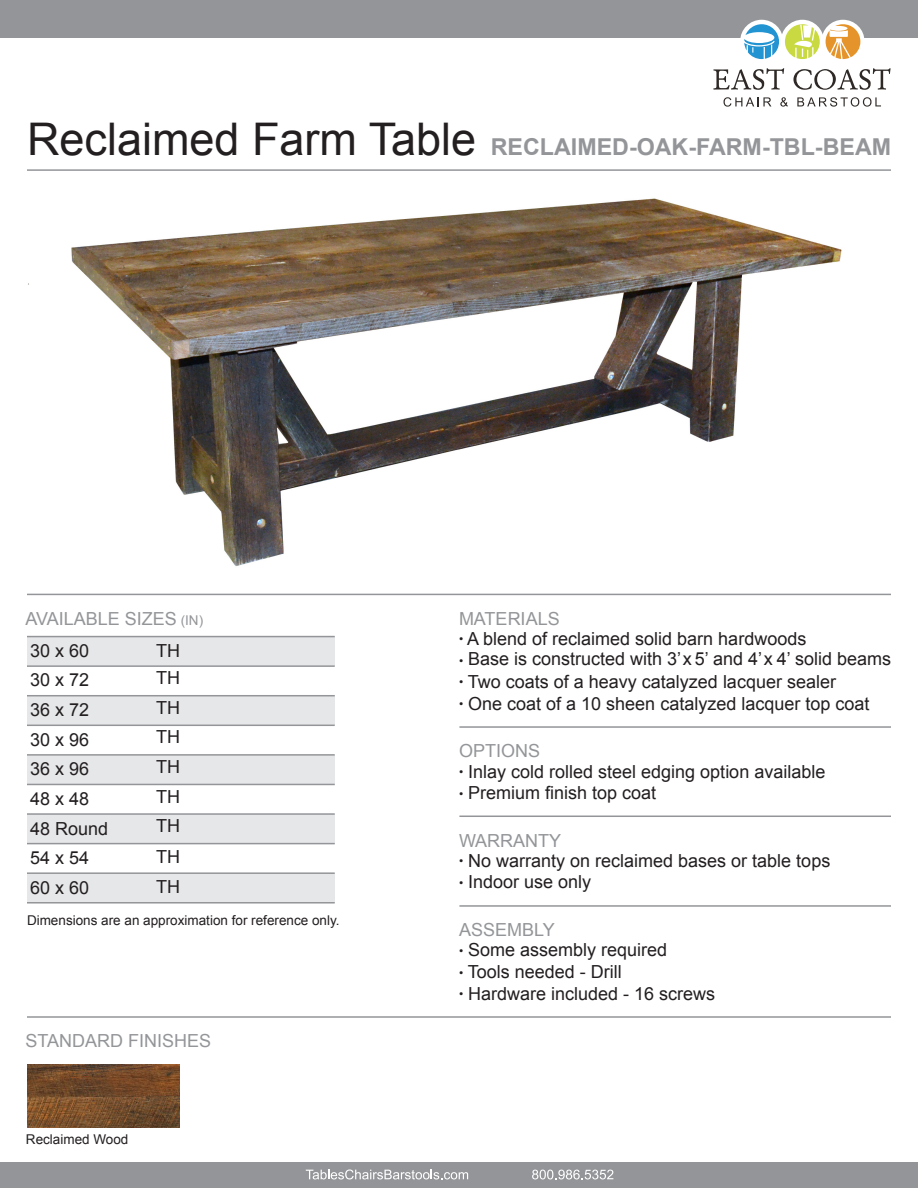
<style>
.page{position:relative;width:918px;height:1188px;background:#fff}
.page>*{position:absolute;margin:0;border:0;box-sizing:border-box;transform-origin:0 0}
.t1{font:700 23.25px "Arial";color:#939598}
.t2{font:18px "Arial";color:#231f20}
.t3{font:18px "Arial";color:#939598}
.t4{font:13.5px "Arial";color:#231f20}
.s1{font-weight:400;font-size:45px;color:#231f20}
.s2{font-size:13.5px}
.s3{font-size:12px}
</style>
<div class="page">
<div style="left:0;top:0;width:918px;height:38px;background:#939598"></div>
<div style="left:740px;top:20px;width:43px;height:43px;background:#fff;border-radius:50%"></div>
<div style="left:781px;top:20px;width:43px;height:43px;background:#fff;border-radius:50%"></div>
<div style="left:821px;top:20px;width:43px;height:43px;background:#fff;border-radius:50%"></div>
<svg style="left:724px;top:97px;width:47px;height:10px"></svg>
<svg style="left:780px;top:97px;width:8px;height:10px"></svg>
<svg style="left:797px;top:97px;width:84px;height:10px"></svg>
<svg style="left:744px;top:24px;width:35px;height:35px"></svg>
<svg style="left:785px;top:24px;width:35px;height:35px"></svg>
<svg style="left:826px;top:24px;width:34px;height:35px"></svg>
<svg style="left:713px;top:68px;width:71px;height:22px"></svg>
<svg style="left:793px;top:68px;width:98px;height:22px"></svg>
<div style="left:0;top:1162px;width:918px;height:26px;background:#939598"></div>
<svg style="left:532px;top:1170px;width:81px;height:9px"></svg>
<svg style="left:306px;top:1169px;width:162px;height:10px"></svg>
<hr style="left:27px;top:169px;width:864px;height:2px;background:#939598">
<img style="left:28px;top:198px;width:814px;height:368px">
<hr style="left:27px;top:1016px;width:864px;height:2px;background:#939598">
<img style="left:27px;top:1064px;width:153px;height:63px">
<hr style="left:27px;top:594px;width:864px;height:1px;background:#939598">
<hr style="left:459px;top:726px;width:432px;height:2px;background:#939598">
<hr style="left:459px;top:816px;width:432px;height:1px;background:#939598">
<hr style="left:459px;top:905px;width:432px;height:2px;background:#939598">
<div style="left:27px;top:637px;width:308px;height:29px;background:#e6e7e9"></div>
<div style="left:27px;top:696px;width:308px;height:29px;background:#e6e7e9"></div>
<div style="left:27px;top:755px;width:308px;height:29px;background:#e6e7e9"></div>
<div style="left:27px;top:814px;width:308px;height:30px;background:#e6e7e9"></div>
<hr style="left:27px;top:665px;width:308px;height:2px;background:#939598">
<hr style="left:27px;top:636px;width:308px;height:1px;background:#939598">
<hr style="left:27px;top:695px;width:308px;height:1px;background:#939598">
<hr style="left:27px;top:725px;width:308px;height:1px;background:#939598">
<hr style="left:27px;top:754px;width:308px;height:2px;background:#939598">
<hr style="left:27px;top:784px;width:308px;height:1px;background:#939598">
<hr style="left:27px;top:813px;width:308px;height:2px;background:#939598">
<hr style="left:27px;top:843px;width:308px;height:1px;background:#939598">
<div style="left:27px;top:873px;width:308px;height:29px;background:#e6e7e9"></div>
<hr style="left:27px;top:902px;width:308px;height:2px;background:#939598">
<hr style="left:27px;top:872px;width:308px;height:2px;background:#939598">
<hr style="left:27px;top:932px;width:308px;height:1px;background:#939598">
<hr style="left:27px;top:961px;width:308px;height:1px;background:#939598">
<hr style="left:27px;top:991px;width:308px;height:1px;background:#939598">
<hr style="left:27px;top:1020px;width:308px;height:1px;background:#939598">
<hr style="left:27px;top:1050px;width:308px;height:1px;background:#939598">
<hr style="left:27px;top:1079px;width:308px;height:1px;background:#939598">
<hr style="left:27px;top:1109px;width:308px;height:1px;background:#939598">
<p class="t1" style="left:27px;top:131px;width:866px"><span class="s1">Reclaimed Farm Table</span> RECLAIMED-OAK-FARM-TBL-BEAM</p>
<p class="t3" style="left:26px;top:606px;width:179px">AVAILABLE SIZES <span class="s2">(IN)</span></p>
<p class="t2" style="left:30px;top:638px;width:61px">30 x 60</p>
<p class="t2" style="left:30px;top:668px;width:61px">30 x 72</p>
<p class="t2" style="left:30px;top:698px;width:61px">36 x 72</p>
<p class="t2" style="left:30px;top:727px;width:61px">30 x 96</p>
<p class="t2" style="left:30px;top:757px;width:61px">36 x 96</p>
<p class="t2" style="left:30px;top:787px;width:61px">48 x 48</p>
<p class="t2" style="left:156px;top:638px;width:25px">TH</p>
<p class="t2" style="left:156px;top:666px;width:25px">TH</p>
<p class="t2" style="left:156px;top:696px;width:25px">TH</p>
<p class="t2" style="left:156px;top:725px;width:25px">TH</p>
<p class="t2" style="left:156px;top:755px;width:25px">TH</p>
<p class="t2" style="left:156px;top:785px;width:25px">TH</p>
<p class="t2" style="left:30px;top:816px;width:80px">48 Round</p>
<p class="t2" style="left:30px;top:846px;width:61px">54 x 54</p>
<p class="t2" style="left:156px;top:814px;width:25px">TH</p>
<p class="t2" style="left:156px;top:844px;width:25px">TH</p>
<p class="t2" style="left:30px;top:876px;width:61px">60 x 60</p>
<p class="t2" style="left:156px;top:875px;width:25px">TH</p>
<p class="t4" style="left:27px;top:912px;width:314px">Dimensions are an approximation for reference only.</p>
<p class="t3" style="left:26px;top:1029px;width:187px">STANDARD FINISHES</p>
<p class="t4" style="left:26px;top:1131px;width:104px">Reclaimed Wood</p>
<p class="t3" style="left:459px;top:606px;width:102px">MATERIALS</p>
<p class="t2" style="left:459px;top:627px;width:349px"><span class="s3">•</span> A blend of reclaimed solid barn hardwoods</p>
<p class="t2" style="left:459px;top:647px;width:434px"><span class="s3">•</span> Base is constructed with 3’ x 5’ and 4’ x 4’ solid beams</p>
<p class="t2" style="left:459px;top:670px;width:379px"><span class="s3">•</span> Two coats of a heavy catalyzed lacquer sealer</p>
<p class="t2" style="left:459px;top:691px;width:412px"><span class="s3">•</span> One coat of a 10 sheen catalyzed lacquer top coat</p>
<p class="t3" style="left:459px;top:739px;width:83px">OPTIONS</p>
<p class="t2" style="left:459px;top:759px;width:368px"><span class="s3">•</span> Inlay cold rolled steel edging option available</p>
<p class="t2" style="left:459px;top:781px;width:199px"><span class="s3">•</span> Premium finish top coat</p>
<p class="t3" style="left:459px;top:829px;width:104px">WARRANTY</p>
<p class="t2" style="left:459px;top:849px;width:373px"><span class="s3">•</span> No warranty on reclaimed bases or table tops</p>
<p class="t2" style="left:459px;top:870px;width:134px"><span class="s3">•</span> Indoor use only</p>
<p class="t3" style="left:459px;top:918px;width:97px">ASSEMBLY</p>
<p class="t2" style="left:459px;top:938px;width:210px"><span class="s3">•</span> Some assembly required</p>
<p class="t2" style="left:459px;top:960px;width:164px"><span class="s3">•</span> Tools needed - Drill</p>
<p class="t2" style="left:459px;top:982px;width:258px"><span class="s3">•</span> Hardware included - 16 screws</p>
</div>
